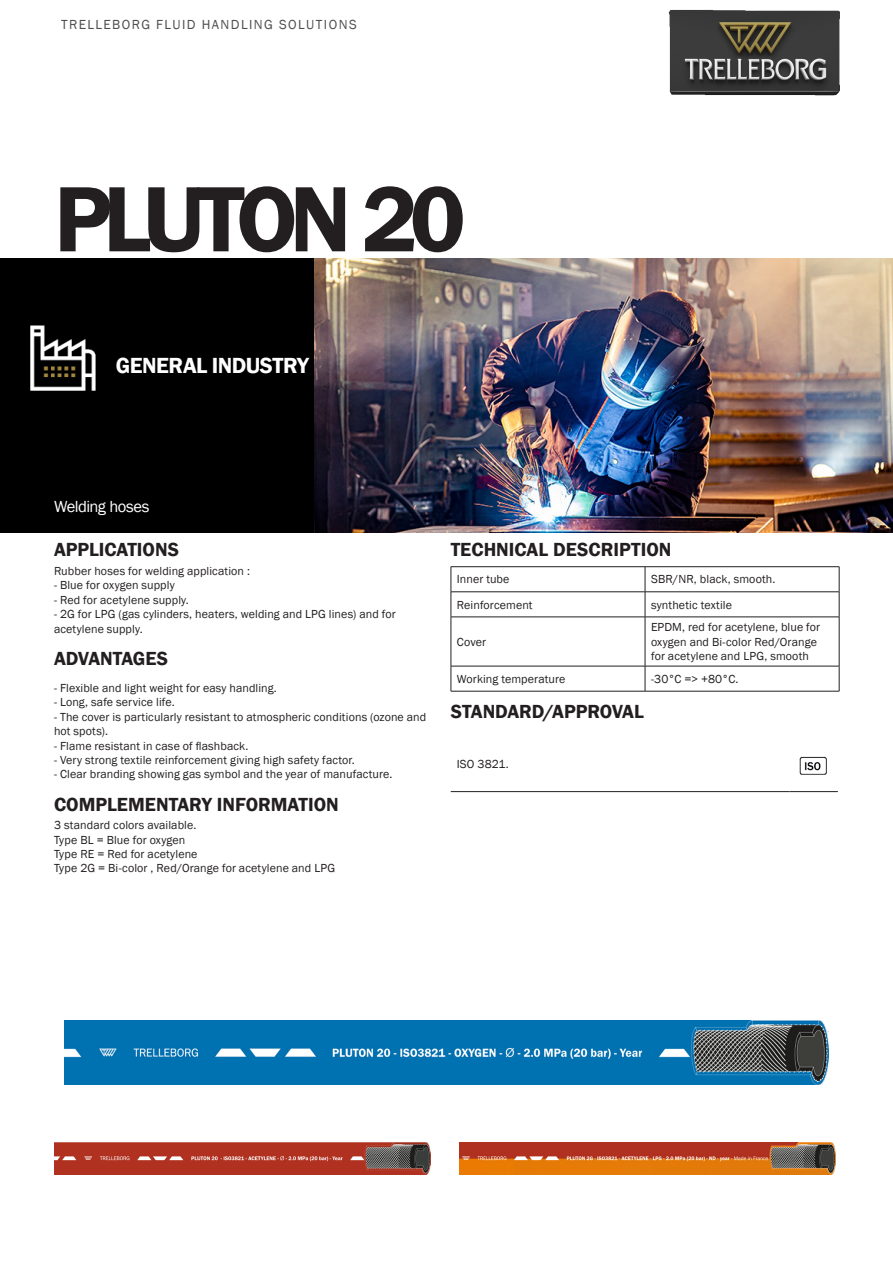
<style>
.page{position:relative;width:893px;height:1263px;background:#fff}
.page>*{position:absolute;margin:0;border:0;box-sizing:border-box;transform-origin:0 0}
._002_PRODUCT_NAME_1{font:600 96px "Franklin Gothic";letter-spacing:-.09em;color:#231f20}
._004_MARKET_SEGMENT{font:600 22.5px "Franklin Gothic";letter-spacing:-.025em;color:#fff}
.Title_Bold{font:600 19.5px "Franklin Gothic";color:#231f20}
._005_APPLICATION{font:16.5px "Franklin Gothic";letter-spacing:-.03em;color:#fff}
.t1{font:13.5px "Franklin Gothic";letter-spacing:.105em;color:#231f20}
._006_TITRE{font:12px/14.4px "Franklin Gothic";letter-spacing:.01em;color:#231f20}
.Text_8_PT{font:12px/14.4px "Franklin Gothic";letter-spacing:.01em;color:#231f20}
.TableBody{font:12px/14.4px "Franklin Gothic";letter-spacing:.01em;color:#231f20}
</style>
<div class="page">
<div style="left:0;top:258px;width:315px;height:275px;background:#000"></div>
<img style="left:668px;top:9px;width:172px;height:87px">
<hr style="left:451px;top:566px;width:194px;height:1px;background:#231f20">
<hr style="left:645px;top:566px;width:194px;height:1px;background:#231f20">
<hr style="left:451px;top:591px;width:194px;height:1px;background:#231f20">
<svg style="left:451px;top:567px;width:1px;height:50px"></svg>
<hr style="left:645px;top:591px;width:194px;height:1px;background:#231f20">
<svg style="left:645px;top:567px;width:1px;height:50px"></svg>
<svg style="left:839px;top:567px;width:1px;height:50px"></svg>
<hr style="left:451px;top:617px;width:194px;height:1px;background:#231f20">
<hr style="left:451px;top:617px;width:1px;height:49px;background:#231f20">
<hr style="left:645px;top:617px;width:194px;height:1px;background:#231f20">
<hr style="left:645px;top:617px;width:1px;height:49px;background:#231f20">
<hr style="left:839px;top:617px;width:1px;height:49px;background:#231f20">
<hr style="left:451px;top:666px;width:194px;height:1px;background:#231f20">
<svg style="left:451px;top:666px;width:1px;height:25px"></svg>
<hr style="left:645px;top:666px;width:194px;height:1px;background:#231f20">
<svg style="left:645px;top:666px;width:1px;height:25px"></svg>
<svg style="left:839px;top:666px;width:1px;height:25px"></svg>
<hr style="left:451px;top:691px;width:194px;height:1px;background:#231f20">
<hr style="left:645px;top:691px;width:194px;height:1px;background:#231f20">
<hr style="left:451px;top:791px;width:338px;height:1px;background:#231f20">
<hr style="left:789px;top:791px;width:49px;height:1px;background:#231f20">
<img style="left:799px;top:756px;width:28px;height:19px">
<img style="left:64px;top:1021px;width:764px;height:63px">
<img style="left:54px;top:1143px;width:377px;height:31px">
<img style="left:459px;top:1143px;width:377px;height:31px">
<img style="left:315px;top:258px;width:578px;height:275px">
<p class="t1" style="left:61px;top:16px;width:297px">TRELLEBORG FLUID HANDLING SOLUTIONS</p>
<p class="_002_PRODUCT_NAME_1" style="left:54px;top:160px;width:413px">PLUTON 20</p>
<p class="_004_MARKET_SEGMENT" style="left:116px;top:351px;width:194px">GENERAL INDUSTRY</p>
<p class="_005_APPLICATION" style="left:54px;top:496px;width:97px">Welding hoses</p>
<p class="Title_Bold" style="left:54px;top:538px;width:127px">APPLICATIONS</p>
<p class="Text_8_PT" style="left:54px;top:564px;width:198px">Rubber hoses for welding application :</p>
<p class="Text_8_PT" style="left:54px;top:578px;width:122px">- Blue for oxygen supply</p>
<p class="Text_8_PT" style="left:54px;top:593px;width:136px">- Red for acetylene supply.</p>
<p class="Text_8_PT" style="left:54px;top:607px;width:343px">- 2G for LPG (gas cylinders, heaters, welding and LPG lines) and for acetylene supply.</p>
<p class="Title_Bold" style="left:54px;top:646px;width:116px">ADVANTAGES</p>
<p class="_006_TITRE" style="left:54px;top:681px;width:224px">- Flexible and light weight for easy handling.</p>
<p class="_006_TITRE" style="left:54px;top:695px;width:122px">- Long, safe service life.</p>
<p class="_006_TITRE" style="left:54px;top:710px;width:374px">- The cover is particularly resistant to atmospheric conditions (ozone and hot spots).</p>
<p class="_006_TITRE" style="left:54px;top:739px;width:196px">- Flame resistant in case of flashback.</p>
<p class="_006_TITRE" style="left:54px;top:753px;width:302px">- Very strong textile reinforcement giving high safety factor.</p>
<p class="_006_TITRE" style="left:54px;top:767px;width:340px">- Clear branding showing gas symbol and the year of manufacture.</p>
<p class="Title_Bold" style="left:54px;top:792px;width:286px">COMPLEMENTARY INFORMATION</p>
<p class="Text_8_PT" style="left:54px;top:818px;width:283px">3 standard colors available.<br>Type BL = Blue for oxygen<br>Type RE = Red for acetylene<br>Type 2G = Bi-color , Red/Orange for acetylene and LPG</p>
<p class="Title_Bold" style="left:451px;top:538px;width:222px">TECHNICAL DESCRIPTION</p>
<p class="TableBody" style="left:457px;top:572px;width:54px">Inner tube</p>
<p class="TableBody" style="left:651px;top:572px;width:126px">SBR/NR, black, smooth.</p>
<p class="TableBody" style="left:457px;top:598px;width:77px">Reinforcement</p>
<p class="TableBody" style="left:651px;top:598px;width:82px">synthetic textile</p>
<p class="TableBody" style="left:457px;top:635px;width:31px">Cover</p>
<p class="TableBody" style="left:651px;top:620px;width:171px">EPDM, red for acetylene, blue for oxygen and Bi-color Red/Orange for acetylene and LPG, smooth</p>
<p class="TableBody" style="left:457px;top:672px;width:110px">Working temperature</p>
<p class="TableBody" style="left:651px;top:672px;width:89px">-30°C =&gt; +80°C.</p>
<p class="Title_Bold" style="left:451px;top:699px;width:195px">STANDARD/APPROVAL</p>
<p class="TableBody" style="left:457px;top:757px;width:54px">ISO 3821.</p>
</div>
